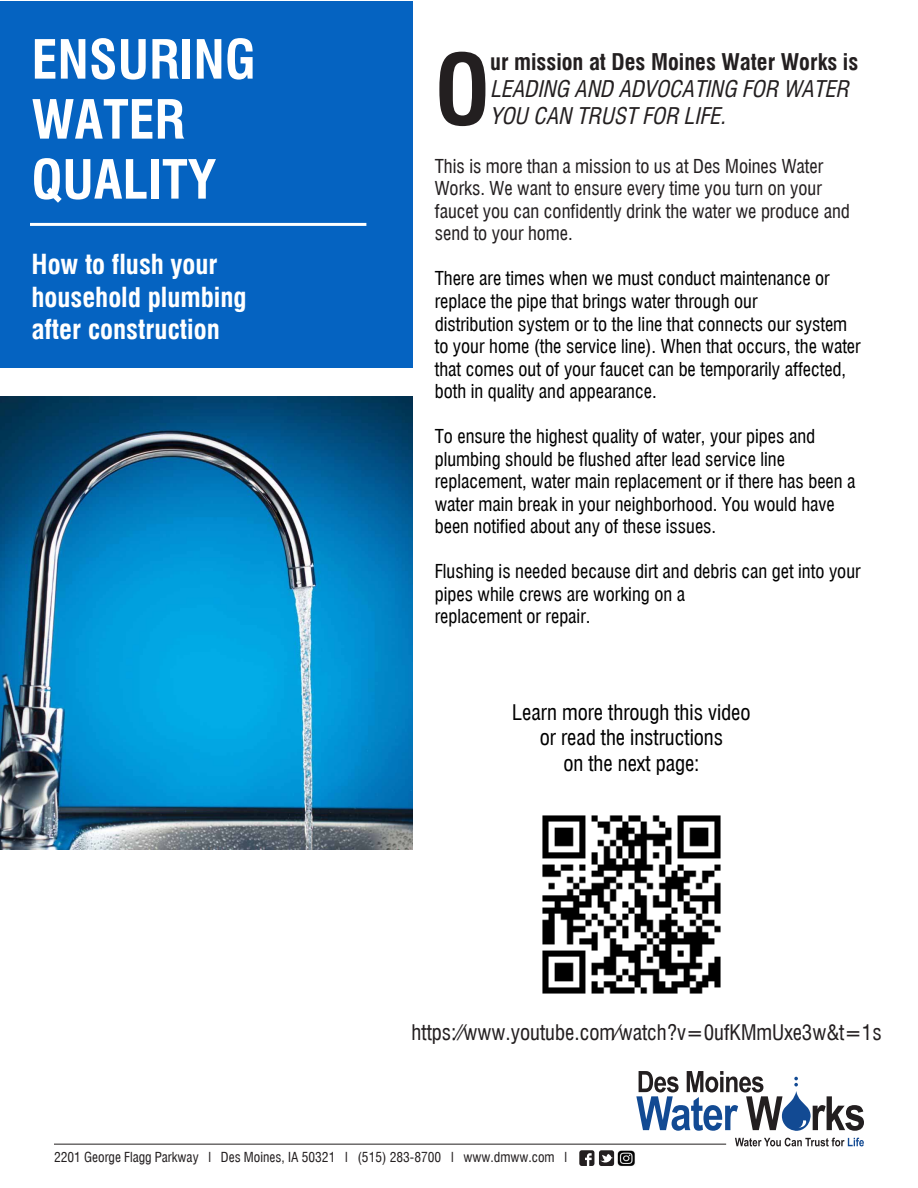
<style>
.page{position:relative;width:918px;height:1188px;background:#fff}
.page>*{position:absolute;margin:0;border:0;box-sizing:border-box;transform-origin:0 0}
.t1{font:94.2px "Corporate Condensed Bold SWFTE";color:#231f20}
.t2{font:52.5px/60px "Corporate Condensed Bold SWFTE";color:#fff}
.t3{font:27px/32.4px "Corporate Condensed Bold SWFTE";color:#fff}
.t4{font:22.5px/27px "Corporate Condensed Italic SWFTE";color:#231f20}
.t5{font:21px/25.2px "Corporate Condensed Regular SWFTE";color:#000;text-align:center}
.t6{font:21px "Corporate Condensed Regular SWFTE";color:#231f20}
.t7{font:18.75px/22.5px "Corporate Condensed Regular SWFTE";color:#000}
.t8{font:18.75px/22.5px "Corporate Condensed Regular SWFTE";color:#231f20}
.t9{font:13.5px "Corporate Condensed Regular SWFTE";color:#231f20}
.s1{font-family:"Corporate Condensed Bold SWFTE"}
</style>
<div class="page">
<img style="left:617px;top:1150px;width:18px;height:16px">
<hr style="left:54px;top:1144px;width:672px;height:1px;background:#231f20">
<svg style="left:579px;top:1150px;width:35px;height:16px"></svg>
<svg style="left:636px;top:1071px;width:228px;height:60px"></svg>
<svg style="left:735px;top:1138px;width:129px;height:8px"></svg>
<div style="left:0;top:2px;width:413px;height:366px;background:#0563c1"></div>
<img style="left:542px;top:815px;width:179px;height:179px">
<img style="left:0;top:397px;width:413px;height:453px">
<hr style="left:30px;top:223px;width:336px;height:3px;background:#fff">
<p class="t2" style="left:31px;top:31px;width:226px">ENSURING<br>WATER<br>QUALITY</p>
<p class="t3" style="left:31px;top:249px;width:217px">How to flush your household plumbing after construction</p>
<p class="t1" style="left:435px;top:37px;width:57px">O</p>
<p class="t4" style="left:490px;top:49px;width:370px"><span class="s1">ur mission at Des Moines Water Works is<br></span>LEADING AND ADVOCATING FOR WATER<br>YOU CAN TRUST FOR LIFE.</p>
<p class="t8" style="left:435px;top:155px;width:417px">This is more than a mission to us at Des Moines Water Works. We want to ensure every time you turn on your faucet you can confidently drink the water we produce and send to your home.</p>
<p class="t7" style="left:435px;top:268px;width:427px">There are times when we must conduct maintenance or replace the pipe that brings water through our<br>distribution system or to the line that connects our system to your home (the service line). When that occurs, the water that comes out of your faucet can be temporarily affected, both in quality and appearance.</p>
<p class="t7" style="left:435px;top:425px;width:422px">To ensure the highest quality of water, your pipes and plumbing should be flushed after lead service line replacement, water main replacement or if there has been a water main break in your neighborhood. You would have been notified about any of these issues.</p>
<p class="t7" style="left:435px;top:561px;width:427px">Flushing is needed because dirt and debris can get into your pipes while crews are working on a<br>replacement or repair.</p>
<p class="t5" style="left:512px;top:700px;width:240px">Learn more through this video or read the instructions<br>on the next page:</p>
<p class="t6" style="left:412px;top:1021px;width:472px">https://www.youtube.com/watch?v=0ufKMmUxe3w&amp;t=1s</p>
<p class="t9" style="left:54px;top:1150px;width:515px">2201 George Flagg Parkway l Des Moines, IA 50321 l (515) 283-8700 l www.dmww.com l</p>
</div>
